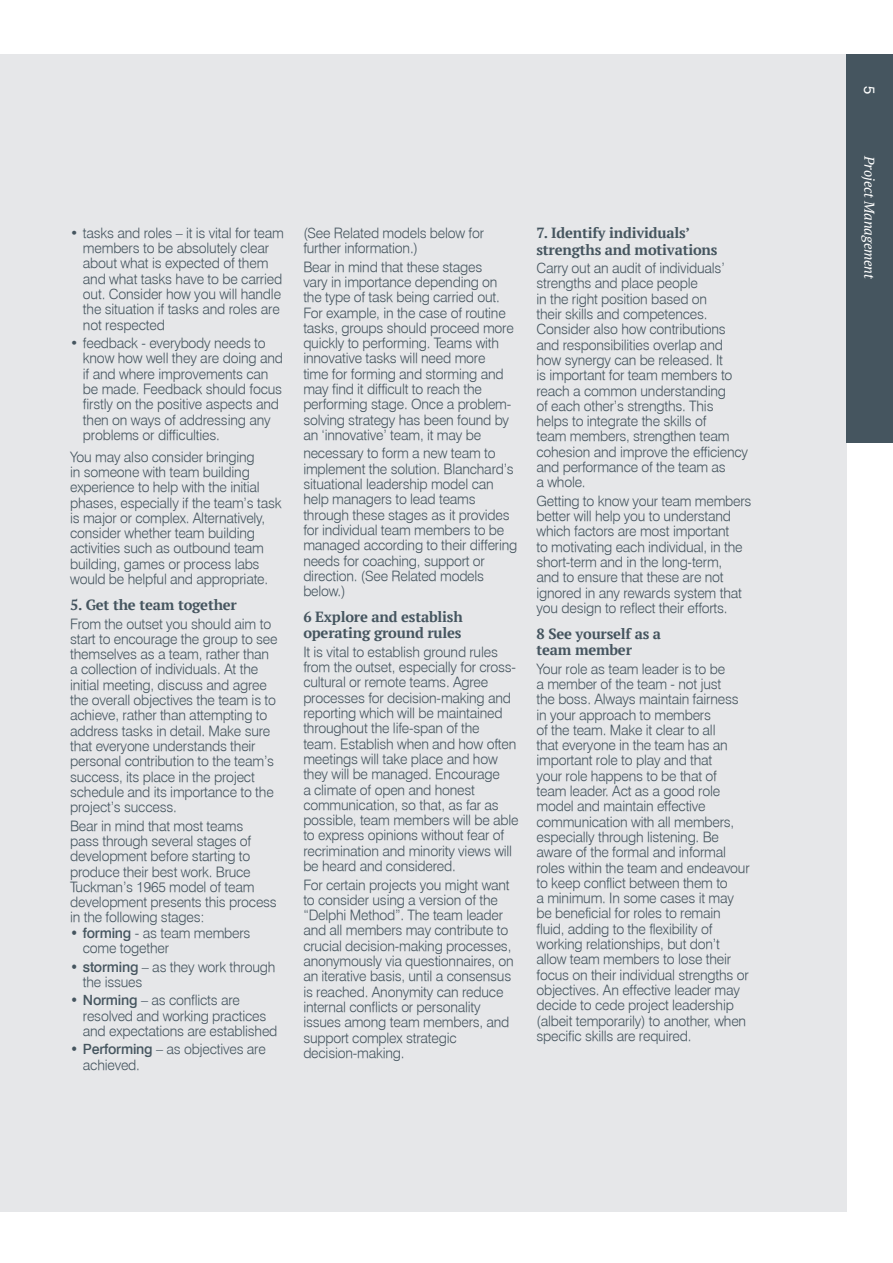
<style>
.page{position:relative;width:893px;height:1263px;background:#fff}
.page>*{position:absolute;margin:0;border:0;box-sizing:border-box;transform-origin:0 0}
.t1{font:15px "Swiss 721 BT";color:#fff}
.t2{font:700 14.7px/16.2px "PT Serif";letter-spacing:-.015em;color:#45555f}
.t3{font:14.1px/15.3px "Swiss 721 Light BT";letter-spacing:-.015em;color:#45555f}
.t4{font:italic 14.1px "PT Serif";letter-spacing:-.005em;color:#fff}
.s1{font-family:"Swiss 721 BT";font-weight:500}
</style>
<div class="page">
<div style="left:0;top:54px;width:847px;height:1158px;background:#e6e7e9"></div>
<div style="left:847px;top:54px;width:46px;height:388px;background:#45555f"></div>
<p class="t3" style="left:83px;top:225px;width:202px;text-indent:-13px">• tasks and roles – it is vital for team members to be absolutely clear about what is expected of them and what tasks have to be carried out. Consider how you will handle the situation if tasks and roles are not respected</p>
<p class="t3" style="left:83px;top:335px;width:202px;text-indent:-13px">• feedback - everybody needs to know how well they are doing and if and where improvements can be made. Feedback should focus firstly on the positive aspects and then on ways of addressing any problems or difficulties.</p>
<p class="t3" style="left:70px;top:449px;width:213px">You may also consider bringing<br>in someone with team building experience to help with the initial phases, especially if the team’s task is major or complex. Alternatively, consider whether team building activities such as outbound team building, games or process labs would be helpful and appropriate.</p>
<p class="t2" style="left:70px;top:596px;width:168px">5. Get the team together</p>
<p class="t3" style="left:70px;top:616px;width:209px">From the outset you should aim to start to encourage the group to see themselves as a team, rather than a collection of individuals. At the initial meeting, discuss and agree the overall objectives the team is to achieve, rather than attempting to address tasks in detail. Make sure that everyone understands their personal contribution to the team’s success, its place in the project schedule and its importance to the project’s success.</p>
<p class="t3" style="left:70px;top:818px;width:208px">Bear in mind that most teams<br>pass through several stages of development before starting to produce their best work. Bruce<br>Tuckman’s 1965 model of team development presents this process in the following stages:</p>
<p class="t3" style="left:83px;top:925px;width:169px;text-indent:-13px"><span class="s1">• forming</span> - as team members come together</p>
<p class="t3" style="left:83px;top:959px;width:194px;text-indent:-13px"><span class="s1">• storming</span> – as they work through the issues</p>
<p class="t3" style="left:83px;top:992px;width:196px;text-indent:-13px"><span class="s1">• Norming</span> – as conflicts are resolved and working practices and expectations are established</p>
<p class="t3" style="left:83px;top:1042px;width:184px;text-indent:-13px"><span class="s1">• Performing</span> – as objectives are achieved.</p>
<p class="t3" style="left:303px;top:225px;width:182px">(See Related models below for further information.)</p>
<p class="t3" style="left:303px;top:259px;width:212px">Bear in mind that these stages<br>vary in importance depending on the type of task being carried out.<br>For example, in the case of routine tasks, groups should proceed more quickly to performing. Teams with innovative tasks will need more time for forming and storming and may find it difficult to reach the performing stage. Once a problem&shy;solving strategy has been found by an ‘innovative’ team, it may be</p>
<p class="t3" style="left:303px;top:446px;width:215px">necessary to form a new team to implement the solution. Blanchard’s situational leadership model can help managers to lead teams through these stages as it provides for individual team members to be managed according to their differing needs for coaching, support or direction. (See Related models below.)</p>
<p class="t2" style="left:303px;top:609px;width:161px">6 Explore and establish operating ground rules</p>
<p class="t3" style="left:303px;top:644px;width:217px">It is vital to establish ground rules from the outset, especially for cross&shy;cultural or remote teams. Agree processes for decision-making and reporting which will be maintained throughout the life-span of the<br>team. Establish when and how often meetings will take place and how they will be managed. Encourage<br>a climate of open and honest communication, so that, as far as possible, team members will be able to express opinions without fear of recrimination and minority views will be heard and considered.</p>
<p class="t3" style="left:303px;top:877px;width:212px">For certain projects you might want to consider using a version of the “Delphi Method”. The team leader and all members may contribute to crucial decision-making processes, anonymously via questionnaires, on an iterative basis, until a consensus is reached. Anonymity can reduce internal conflicts or personality issues among team members, and support complex strategic decision-making.</p>
<p class="t2" style="left:536px;top:225px;width:182px">7. Identify individuals’ strengths and motivations</p>
<p class="t3" style="left:536px;top:260px;width:213px">Carry out an audit of individuals’ strengths and place people<br>in the right position based on<br>their skills and competences.<br>Consider also how contributions and responsibilities overlap and how synergy can be released. It<br>is important for team members to reach a common understanding<br>of each other’s strengths. This helps to integrate the skills of<br>team members, strengthen team cohesion and improve the efficiency and performance of the team as<br>a whole.</p>
<p class="t3" style="left:536px;top:493px;width:216px">Getting to know your team members better will help you to understand which factors are most important<br>to motivating each individual, in the short-term and in the long-term,<br>and to ensure that these are not ignored in any rewards system that you design to reflect their efforts.</p>
<p class="t2" style="left:536px;top:625px;width:126px">8 See yourself as a team member</p>
<p class="t3" style="left:536px;top:661px;width:215px">Your role as team leader is to be<br>a member of the team - not just<br>the boss. Always maintain fairness in your approach to members<br>of the team. Make it clear to all<br>that everyone in the team has an important role to play and that<br>your role happens to be that of team leader. Act as a good role model and maintain effective communication with all members, especially through listening. Be aware of the formal and informal roles within the team and endeavour to keep conflict between them to<br>a minimum. In some cases it may be beneficial for roles to remain fluid, adding to the flexibility of working relationships, but don’t allow team members to lose their focus on their individual strengths or objectives. An effective leader may decide to cede project leadership (albeit temporarily) to another, when specific skills are required.</p>
<p class="t1" style="left:879px;top:86px;width:10px;rotate:90deg">5</p>
<p class="t4" style="left:878px;top:156px;width:124px;rotate:90deg">Project Management</p>
</div>
